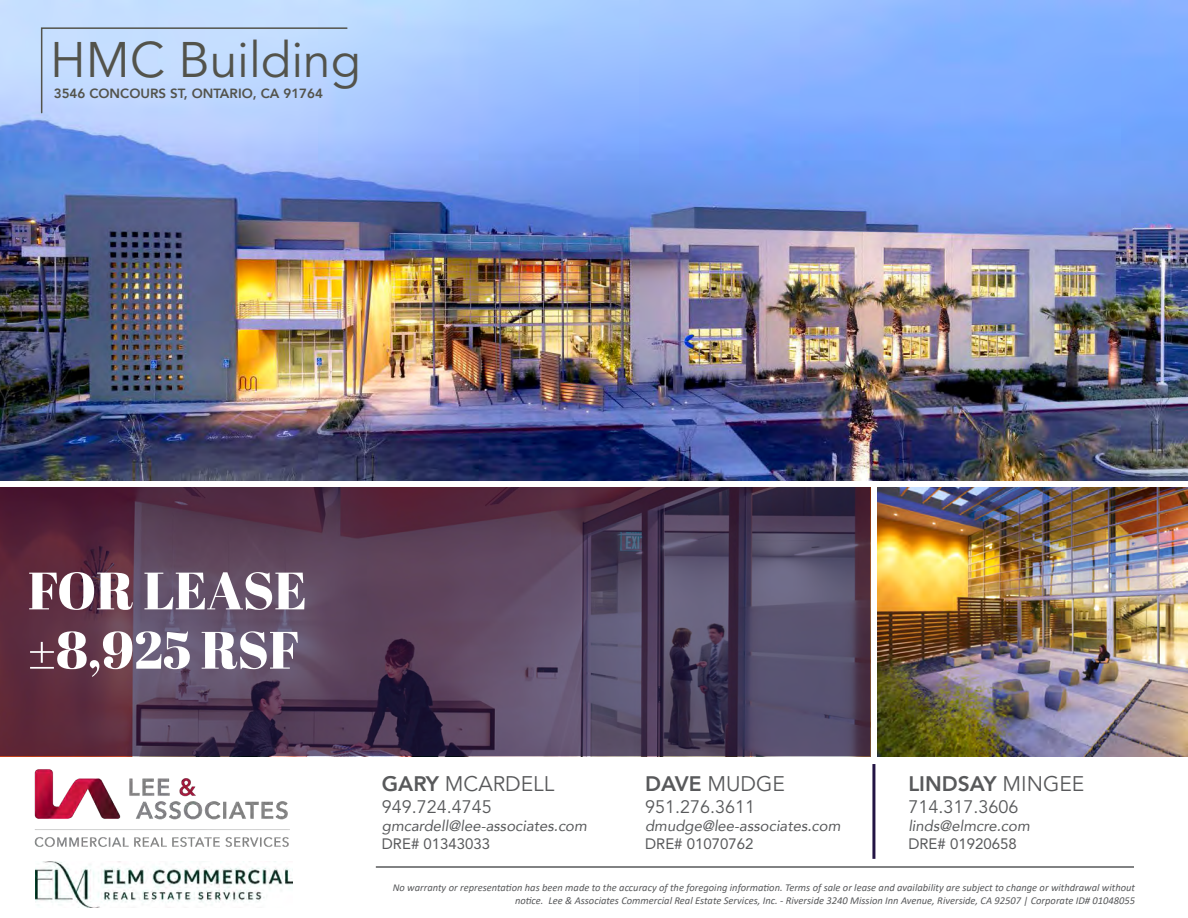
<style>
.page{position:relative;width:1188px;height:918px;background:#fff}
.page>*{position:absolute;margin:0;border:0;box-sizing:border-box;transform-origin:0 0}
.t1{font:52.5px/59.2px "Abril Fatface";color:#fff}
.t2{font:49.5px "Avenir LT Std";color:#53534b}
.t3{font:21px "Avenir LT Std";color:#58595b}
.t4{font:800 21px "Avenir";color:#58595b}
.t5{font:18px "Avenir LT Std";color:#58595b}
.t6{font:italic 15px "Avenir";color:#58595b}
.t7{font:15px "Avenir LT Std";color:#58595b}
.t8{font:800 13.35px "Avenir";color:#53534b}
.t9{font:italic 10.5px/12.6px "Calibri";color:#58595b;text-align:right}
.s1{font-family:"Avenir";font-weight:800}
.s2{font-family:"Avenir LT Std";font-weight:400}
</style>
<div class="page">
<img style="left:0;top:0;width:1188px;height:481px">
<svg style="left:0;top:487px;width:870px;height:269px;background:#5a425a"></svg>
<hr style="left:376px;top:866px;width:758px;height:2px;background:#58595b">
<img style="left:34px;top:769px;width:256px;height:78px">
<svg style="left:40px;top:27px;width:308px;height:87px;background:#bed6fb"></svg>
<img style="left:877px;top:487px;width:311px;height:270px">
<hr style="left:872px;top:764px;width:3px;height:95px;background:#231444">
<img style="left:36px;top:861px;width:257px;height:47px">
<h2 class="t2" style="left:50px;top:32px;width:312px">HMC Building</h2>
<p class="t8" style="left:54px;top:81px;width:271px">3546 CONCOURS ST, ONTARIO, CA 91764</p>
<h1 class="t1" style="left:28px;top:560px;width:280px">FOR LEASE ±8,925 RSF</h1>
<h3 class="t3" style="left:382px;top:772px;width:174px"><span class="s1">GARY</span> MCARDELL</h3>
<h3 class="t5" style="left:382px;top:796px;width:112px">949.724.4745</h3>
<h3 class="t6" style="left:382px;top:816px;width:207px">gmcardell@lee-associates.com</h3>
<h3 class="t7" style="left:382px;top:835px;width:110px">DRE# 01343033</h3>
<h3 class="t4" style="left:908px;top:765px;width:177px">LINDSAY <span class="s2">MINGEE</span></h3>
<h3 class="t5" style="left:908px;top:796px;width:112px">714.317.3606</h3>
<h3 class="t6" style="left:908px;top:816px;width:123px">linds@elmcre.com</h3>
<h3 class="t7" style="left:908px;top:835px;width:110px">DRE# 01920658</h3>
<p class="t9" style="left:393px;top:881px;width:744px">No warranty or representation has been made to the accuracy of the foregoing information. Terms of sale or lease and availability are subject to change or withdrawal without notice. Lee &amp; Associates Commercial Real Estate Services, Inc. - Riverside 3240 Mission Inn Avenue, Riverside, CA 92507 | Corporate ID# 01048055</p>
<h3 class="t3" style="left:645px;top:772px;width:141px"><span class="s1">DAVE</span> MUDGE</h3>
<h3 class="t5" style="left:645px;top:796px;width:112px">951.276.3611</h3>
<h3 class="t6" style="left:645px;top:816px;width:197px">dmudge@lee-associates.com</h3>
<h3 class="t7" style="left:645px;top:835px;width:110px">DRE# 01070762</h3>
</div>
